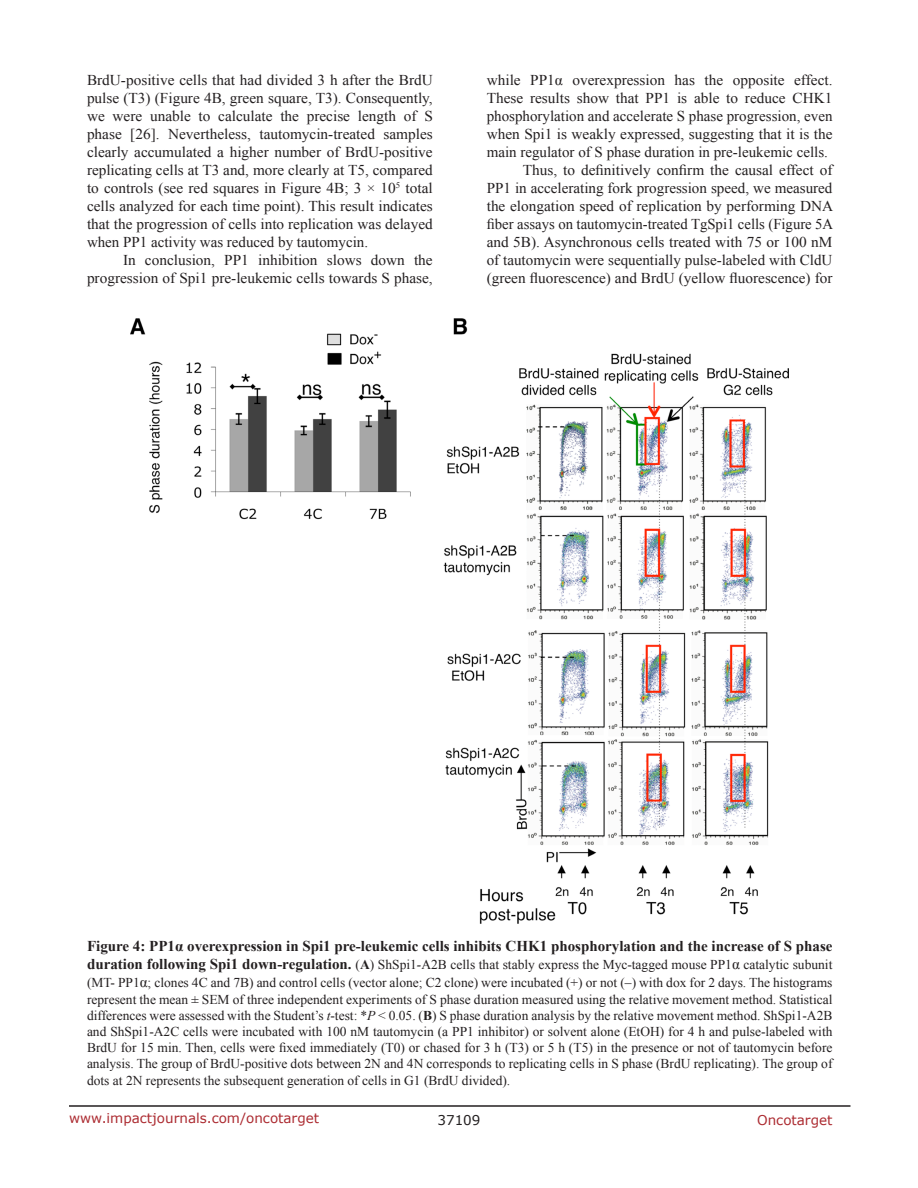
<style>
.page{position:relative;width:918px;height:1188px;background:#fff}
.page>*{position:absolute;margin:0;border:0;box-sizing:border-box;transform-origin:0 0}
.BodyText{font:15px/18px "Times New Roman";color:#231f20;text-align:justify}
.FigureText{font:700 15px "Times New Roman";color:#231f20}
.FigureText-2{font:13.5px/16.2px "Times New Roman";color:#231f20}
.t1{font:13.5px "Verdana";color:#ac2b31}
.t2{font:13.5px "Verdana";color:#231f20}
.s1{font-weight:700;font-size:15px}
.s2{font-weight:700}
.s3{font-style:italic}
.s4{font-size:15px}
</style>
<div class="page">
<hr style="left:69px;top:1105px;width:781px;height:2px;background:#231f20">
<img style="left:131px;top:318px;width:658px;height:606px">
<p class="BodyText" style="left:87px;top:71px;width:347px">BrdU-positive cells that had divided 3 h after the BrdU pulse (T3) (Figure 4B, green square, T3). Consequently, we were unable to calculate the precise length of S phase [26]. Nevertheless, tautomycin-treated samples clearly accumulated a higher number of BrdU-positive replicating cells at T3 and, more clearly at T5, compared to controls (see red squares in Figure 4B; 3 × 10<sup>5</sup> total cells analyzed for each time point). This result indicates that the progression of cells into replication was delayed when PP1 activity was reduced by tautomycin.</p>
<p class="BodyText" style="left:87px;top:251px;width:347px;text-align:right">In conclusion, PP1 inhibition slows down the progression of Spi1 pre-leukemic cells towards S phase,</p>
<p class="BodyText" style="left:487px;top:71px;width:347px">while PP1α overexpression has the opposite effect.<br>These results show that PP1 is able to reduce CHK1 phosphorylation and accelerate S phase progression, even when Spi1 is weakly expressed, suggesting that it is the main regulator of S phase duration in pre-leukemic cells.</p>
<p class="BodyText" style="left:487px;top:161px;width:348px;text-indent:36px">Thus, to definitively confirm the causal effect of PP1 in accelerating fork progression speed, we measured the elongation speed of replication by performing DNA fiber assays on tautomycin-treated TgSpi1 cells (Figure 5A and 5B). Asynchronous cells treated with 75 or 100 nM of tautomycin were sequentially pulse-labeled with CldU (green fluorescence) and BrdU (yellow fluorescence) for</p>
<p class="FigureText" style="left:87px;top:936px;width:747px">Figure 4: PP1α overexpression in Spi1 pre-leukemic cells inhibits CHK1 phosphorylation and the increase of S phase</p>
<p class="FigureText-2" style="left:87px;top:956px;width:747px;line-height:18px"><span class="s1">duration following Spi1 down-regulation.</span> (<span class="s2">A</span>) ShSpi1<span class="s3">-</span>A2B cells that stably express the Myc-tagged mouse PP1<span class="s4">α</span> catalytic subunit (MT- PP1<span class="s4">α</span>; clones 4C and 7B) and control cells (vector alone; C2 clone) were incubated (+) or not (–) with dox for 2 days. The histograms</p>
<p class="FigureText-2" style="left:87px;top:991px;width:747px;text-align:justify">represent the mean ± SEM of three independent experiments of S phase duration measured using the relative movement method. Statistical differences were assessed with the Student’s <span class="s3">t</span>-test: *<span class="s3">P</span> &lt; 0.05. (<span class="s2">B</span>) S phase duration analysis by the relative movement method. ShSpi1-A2B and ShSpi1-A2C cells were incubated with 100 nM tautomycin (a PP1 inhibitor) or solvent alone (EtOH) for 4 h and pulse-labeled with BrdU for 15 min. Then, cells were fixed immediately (T0) or chased for 3 h (T3) or 5 h (T5) in the presence or not of tautomycin before analysis. The group of BrdU-positive dots between 2N and 4N corresponds to replicating cells in S phase (BrdU replicating). The group of dots at 2N represents the subsequent generation of cells in G1 (BrdU divided).</p>
<p class="t1" style="left:69px;top:1109px;width:252px">www.impactjournals.com/oncotarget</p>
<p class="t2" style="left:438px;top:1111px;width:44px">37109</p>
<p class="t1" style="left:757px;top:1111px;width:77px">Oncotarget</p>
</div>
